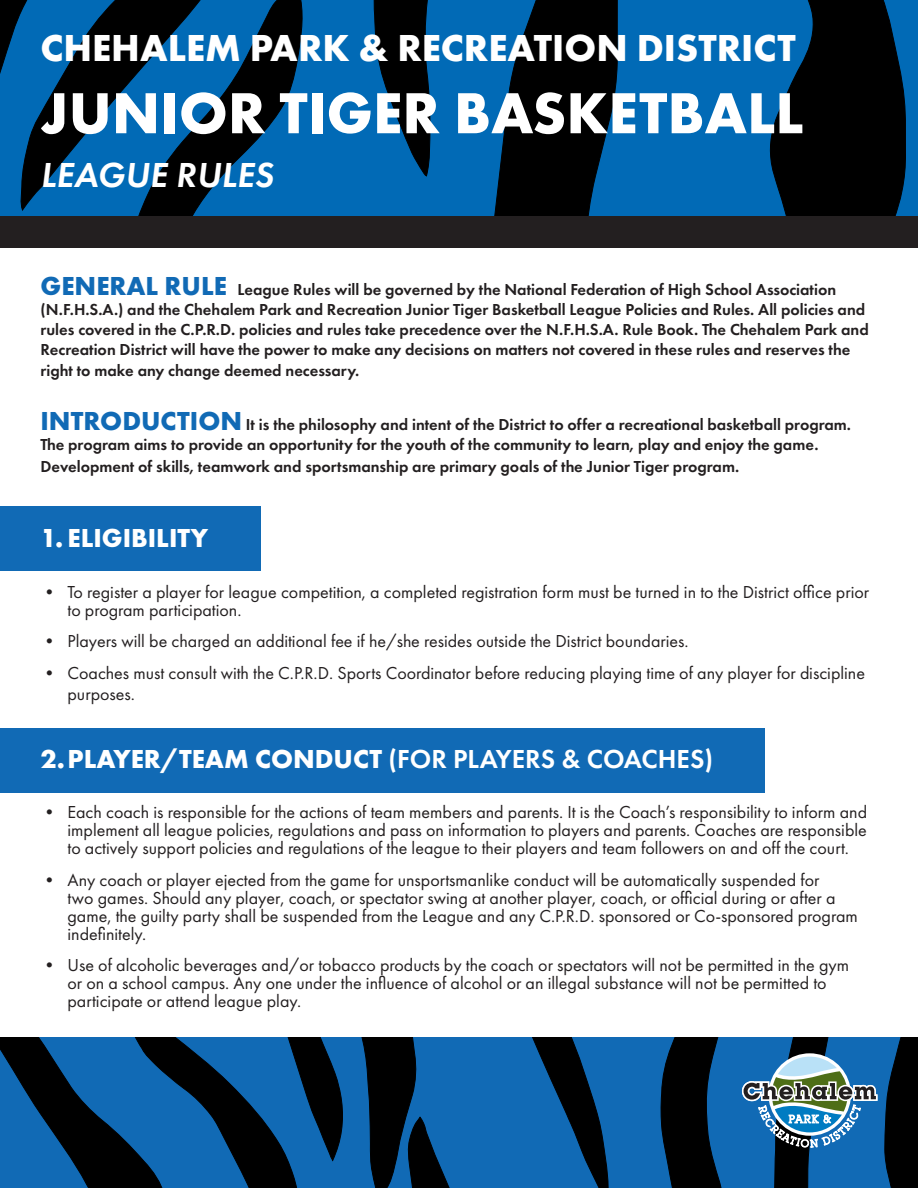
<style>
.page{position:relative;width:918px;height:1188px;background:#fff}
.page>*{position:absolute;margin:0;border:0;box-sizing:border-box;transform-origin:0 0}
.t1{font:700 60px "Futura PT";color:#fff}
.t2{font:700 39px "Futura PT";color:#fff}
.t3{font:italic 600 36px "Futura PT";color:#fff}
.t4{font:700 27px "Futura PT";color:#fff}
.t5{font:18px/18px "Futura PT";color:#231f20}
.t6{font:600 16.5px/19.8px "Futura PT";color:#231f20}
.s1{font-weight:700;font-size:27px;color:#116ab5}
.s2{font-weight:600}
</style>
<div class="page">
<svg style="left:23px;top:0;width:100px;height:210px;background:#003e6a"></svg>
<div style="left:906px;top:0;width:12px;height:216px;background:#016ab6"></div>
<div style="left:628px;top:0;width:76px;height:216px;background:#016ab6"></div>
<svg style="left:0;top:0;width:23px;height:216px;background:#005592"></svg>
<svg style="left:704px;top:0;width:202px;height:216px;background:#002f51"></svg>
<svg style="left:123px;top:0;width:505px;height:216px;background:#003e6c"></svg>
<div style="left:0;top:506px;width:260px;height:65px;background:#116ab5"></div>
<div style="left:0;top:728px;width:765px;height:65px;background:#116ab5"></div>
<svg style="left:0;top:1038px;width:918px;height:150px;background:#124d7d"></svg>
<div style="left:0;top:216px;width:918px;height:31px;background:#231f20"></div>
<p class="t2" style="left:40px;top:23px;width:757px">CHEHALEM PARK &amp; RECREATION DISTRICT</p>
<p class="t1" style="left:40px;top:75px;width:765px">JUNIOR TIGER BASKETBALL</p>
<p class="t3" style="left:40px;top:152px;width:234px">LEAGUE RULES</p>
<p class="t6" style="left:40px;top:280px;width:830px"><span class="s1">GENERAL RULE</span> League Rules will be governed by the National Federation of High School Association (N.F.H.S.A.) and the Chehalem Park and Recreation Junior Tiger Basketball League Policies and Rules. All policies and rules covered in the C.P.R.D. policies and rules take precedence over the N.F.H.S.A. Rule Book. The Chehalem Park and Recreation District will have the power to make any decisions on matters not covered in these rules and reserves the</p>
<p class="t6" style="left:40px;top:361px;width:320px">right to make any change deemed necessary.</p>
<p class="t6" style="left:40px;top:415px;width:812px"><span class="s1">INTRODUCTION</span> It is the philosophy and intent of the District to offer a recreational basketball program.<br>The program aims to provide an opportunity for the youth of the community to learn, play and enjoy the game.</p>
<p class="t6" style="left:40px;top:456px;width:700px">Development of skills, teamwork and sportsmanship are primary goals of the Junior Tiger program.</p>
<p class="t4" style="left:40px;top:521px;width:169px">1. ELIGIBILITY</p>
<p class="t5" style="left:68px;top:583px;width:803px;text-indent:-27px">• To register a player for league competition, a completed registration form must be turned in to the District office prior to program participation.</p>
<p class="t5" style="left:40px;top:632px;width:650px">• Players will be charged an additional fee if he/she resides outside the District boundaries.</p>
<p class="t5" style="left:68px;top:662px;width:799px;line-height:21.6px;text-indent:-27px">• Coaches must consult with the C.P.R.D. Sports Coordinator before reducing playing time of any player for discipline purposes.</p>
<p class="t4" style="left:40px;top:741px;width:674px">2.PLAYER/TEAM CONDUCT <span class="s2">(FOR PLAYERS &amp; COACHES)</span></p>
<p class="t5" style="left:68px;top:803px;width:801px;text-align:justify;text-indent:-27px">• Each coach is responsible for the actions of team members and parents. It is the Coach’s responsibility to inform and implement all league policies, regulations and pass on information to players and parents. Coaches are responsible to actively support policies and regulations of the league to their players and team followers on and off the court.</p>
<p class="t5" style="left:68px;top:871px;width:792px;text-indent:-27px">• Any coach or player ejected from the game for unsportsmanlike conduct will be automatically suspended for<br>two games. Should any player, coach, or spectator swing at another player, coach, or official during or after a game, the guilty party shall be suspended from the League and any C.P.R.D. sponsored or Co-sponsored program indefinitely.</p>
<p class="t5" style="left:68px;top:956px;width:783px;text-indent:-27px">• Use of alcoholic beverages and/or tobacco products by the coach or spectators will not be permitted in the gym or on a school campus. Any one under the influence of alcohol or an illegal substance will not be permitted to participate or attend league play.</p>
</div>
